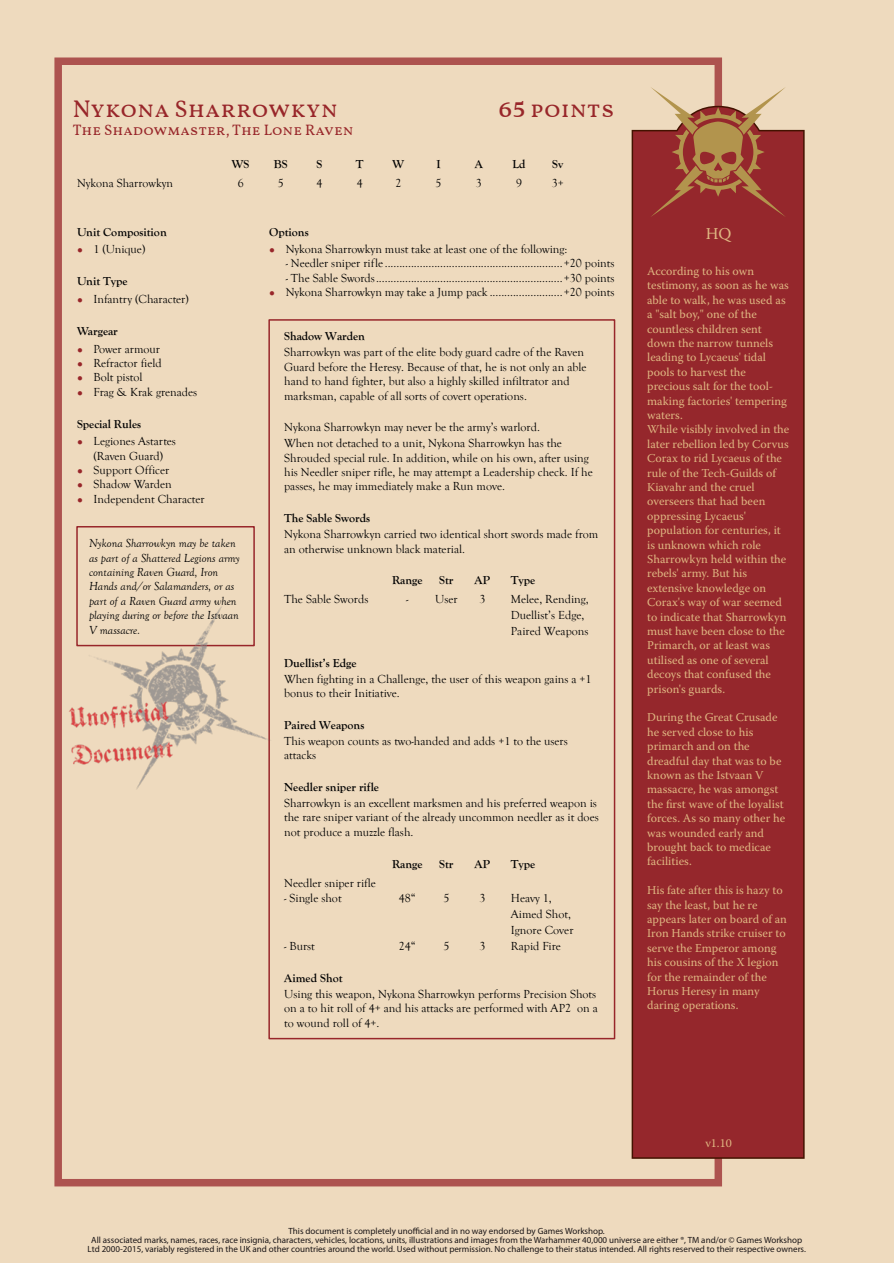
<style>
.page{position:relative;width:894px;height:1263px;background:#fff}
.page>*{position:absolute;margin:0;border:0;box-sizing:border-box;transform-origin:0 0}
.t1{font:24px "Vollkorn SC";color:#98262a}
.t2{font:16.5px "Warnock Pro";color:#dfb681}
.t3{font:15px "Vollkorn SC";color:#98262a}
.t4{font:12px/14.4px "Goudy Old Style T";color:#000}
.t5{font:12px/14.4px "Warnock Pro";color:#dfb681}
.t6{font:italic 12px/14.4px "Goudy Old Style T";color:#000}
.t7{font:700 12px "Goudy Old Style T";color:#000}
.t8{font:9px/9px "Myriad Pro";color:#1b1617;text-align:center}
.s1{font-size:28.5px}
.s2{font-family:"Times New Roman";font-size:9.75px;color:#98262a}
</style>
<div class="page">
<div style="left:0;top:0;width:893px;height:1263px;background:#eedabe"></div>
<div style="left:54px;top:58px;width:667px;height:1128px;border:8px solid #98262a"></div>
<div style="left:631px;top:129px;width:173px;height:1030px;background:#95272c"></div>
<svg style="left:650px;top:87px;width:135px;height:130px"></svg>
<div style="left:76px;top:526px;width:179px;height:120px;border:2px solid #98262a"></div>
<div style="left:268px;top:319px;width:347px;height:720px;border:2px solid #98262a"></div>
<img style="left:69px;top:606px;width:202px;height:184px">
<h1 class="t1" style="left:73px;top:94px;width:267px">Nykona Sharrowkyn</h1>
<p class="t3" style="left:73px;top:121px;width:282px">The Shadowmaster, The Lone Raven</p>
<p class="t7" style="left:232px;top:157px;width:19px">WS</p>
<p class="t7" style="left:274px;top:157px;width:15px">BS</p>
<p class="t7" style="left:316px;top:157px;width:7px">S</p>
<p class="t7" style="left:356px;top:157px;width:9px">T</p>
<p class="t7" style="left:392px;top:157px;width:13px">W</p>
<p class="t7" style="left:436px;top:157px;width:6px">I</p>
<p class="t7" style="left:474px;top:157px;width:10px">A</p>
<p class="t7" style="left:512px;top:157px;width:15px">Ld</p>
<p class="t7" style="left:552px;top:157px;width:12px">Sv</p>
<p class="t4" style="left:77px;top:175px;width:97px">Nykona Sharrowkyn</p>
<p class="t4" style="left:238px;top:175px;width:7px">6</p>
<p class="t4" style="left:278px;top:175px;width:7px">5</p>
<p class="t4" style="left:316px;top:175px;width:7px">4</p>
<p class="t4" style="left:356px;top:175px;width:7px">4</p>
<p class="t4" style="left:395px;top:175px;width:7px">2</p>
<p class="t4" style="left:435px;top:175px;width:7px">5</p>
<p class="t4" style="left:475px;top:175px;width:7px">3</p>
<p class="t4" style="left:516px;top:175px;width:7px">9</p>
<p class="t4" style="left:551px;top:175px;width:13px">3+</p>
<h1 class="t1" style="left:498px;top:94px;width:117px"><span class="s1">65</span> points</h1>
<p class="t7" style="left:77px;top:225px;width:91px">Unit Composition</p>
<p class="t4" style="left:77px;top:242px;width:70px"><span class="s2">●</span> 1 (Unique)</p>
<p class="t7" style="left:77px;top:275px;width:52px">Unit Type</p>
<p class="t4" style="left:77px;top:292px;width:113px"><span class="s2">●</span> Infantry (Character)</p>
<p class="t7" style="left:77px;top:325px;width:42px">Wargear</p>
<p class="t4" style="left:77px;top:341px;width:84px"><span class="s2">●</span> Power armour</p>
<p class="t4" style="left:77px;top:356px;width:86px"><span class="s2">●</span> Refractor field</p>
<p class="t4" style="left:77px;top:370px;width:67px"><span class="s2">●</span> Bolt pistol</p>
<p class="t4" style="left:77px;top:384px;width:122px"><span class="s2">●</span> Frag &amp; Krak grenades</p>
<p class="t7" style="left:77px;top:417px;width:66px">Special Rules</p>
<p class="t4" style="left:77px;top:434px;width:100px;text-align:center"><span class="s2">●</span> Legiones Astartes (Raven Guard)</p>
<p class="t4" style="left:77px;top:463px;width:94px"><span class="s2">●</span> Support Officer</p>
<p class="t4" style="left:77px;top:477px;width:96px"><span class="s2">●</span> Shadow Warden</p>
<p class="t4" style="left:77px;top:492px;width:129px"><span class="s2">●</span> Independent Character</p>
<p class="t6" style="left:89px;top:536px;width:152px">Nykona Sharrowkyn may be taken as part of a Shattered Legions army containing Raven Guard, Iron<br>Hands and/or Salamanders, or as part of a Raven Guard army when playing during or before the Istvaan<br>V massacre.</p>
<p class="t7" style="left:269px;top:225px;width:41px">Options</p>
<p class="t4" style="left:269px;top:242px;width:300px"><span class="s2">●</span> Nykona Sharrowkyn must take at least one of the following:</p>
<p class="t4" style="left:285px;top:256px;width:330px">- Needler sniper rifle .............................................................+20 points</p>
<p class="t4" style="left:285px;top:270px;width:330px">- The Sable Swords................................................................+30 points</p>
<p class="t4" style="left:269px;top:285px;width:347px"><span class="s2">●</span> Nykona Sharrowkyn may take a Jump pack .........................+20 points</p>
<p class="t7" style="left:284px;top:330px;width:82px">Shadow Warden</p>
<p class="t4" style="left:284px;top:345px;width:304px">Sharrowkyn was part of the elite body guard cadre of the Raven Guard before the Heresy. Because of that, he is not only an able hand to hand fighter, but also a highly skilled infiltrator and marksman, capable of all sorts of covert operations.</p>
<p class="t4" style="left:284px;top:419px;width:279px;line-height:15.9px">Nykona Sharrowkyn may never be the army’s warlord.<br>When not detached to a unit, Nykona Sharrowkyn has the</p>
<p class="t4" style="left:284px;top:450px;width:310px">Shrouded special rule. In addition, while on his own, after using his Needler sniper rifle, he may attempt a Leadership check. If he passes, he may immediately make a Run move.</p>
<p class="t7" style="left:284px;top:511px;width:87px">The Sable Swords</p>
<p class="t4" style="left:284px;top:527px;width:315px">Nykona Sharrowkyn carried two identical short swords made from an otherwise unknown black material.</p>
<p class="t7" style="left:392px;top:574px;width:32px">Range</p>
<p class="t7" style="left:439px;top:574px;width:16px">Str</p>
<p class="t7" style="left:474px;top:574px;width:17px">AP</p>
<p class="t7" style="left:510px;top:574px;width:26px">Type</p>
<p class="t4" style="left:284px;top:592px;width:86px">The Sable Swords</p>
<p class="t4" style="left:406px;top:592px;width:53px">- User</p>
<p class="t4" style="left:479px;top:592px;width:7px">3</p>
<p class="t4" style="left:510px;top:591px;width:79px;line-height:15.9px">Melee, Rending,<br>Duellist’s Edge,<br>Paired Weapons</p>
<p class="t7" style="left:284px;top:656px;width:74px">Duellist’s Edge</p>
<p class="t4" style="left:284px;top:672px;width:309px">When fighting in a Challenge, the user of this weapon gains a +1 bonus to their Initiative.</p>
<p class="t7" style="left:284px;top:718px;width:82px">Paired Weapons</p>
<p class="t4" style="left:284px;top:734px;width:285px">This weapon counts as two-handed and adds +1 to the users attacks</p>
<p class="t7" style="left:284px;top:780px;width:96px">Needler sniper rifle</p>
<p class="t4" style="left:284px;top:796px;width:316px">Sharrowkyn is an excellent marksmen and his preferred weapon is the rare sniper variant of the already uncommon needler as it does not produce a muzzle flash.</p>
<p class="t7" style="left:392px;top:857px;width:32px">Range</p>
<p class="t7" style="left:439px;top:857px;width:16px">Str</p>
<p class="t7" style="left:474px;top:857px;width:17px">AP</p>
<p class="t7" style="left:510px;top:857px;width:26px">Type</p>
<p class="t4" style="left:284px;top:875px;width:93px">Needler sniper rifle</p>
<p class="t4" style="left:284px;top:891px;width:59px">- Single shot</p>
<p class="t4" style="left:398px;top:891px;width:18px">48“</p>
<p class="t4" style="left:443px;top:891px;width:7px">5</p>
<p class="t4" style="left:479px;top:891px;width:7px">3</p>
<p class="t4" style="left:510px;top:890px;width:64px;line-height:15.9px">Heavy 1,<br>Aimed Shot,<br>Ignore Cover</p>
<p class="t4" style="left:284px;top:939px;width:32px">- Burst</p>
<p class="t4" style="left:398px;top:939px;width:18px">24“</p>
<p class="t4" style="left:443px;top:939px;width:7px">5</p>
<p class="t4" style="left:479px;top:939px;width:7px">3</p>
<p class="t4" style="left:510px;top:939px;width:52px">Rapid Fire</p>
<p class="t7" style="left:284px;top:971px;width:60px">Aimed Shot</p>
<p class="t4" style="left:284px;top:987px;width:315px">Using this weapon, Nykona Sharrowkyn performs Precision Shots on a to hit roll of 4+ and his attacks are performed with AP2 on a to wound roll of 4+.</p>
<h2 class="t2" style="left:705px;top:227px;width:27px">HQ</h2>
<p class="t5" style="left:647px;top:265px;width:144px">According to his own testimony, as soon as he was able to walk, he was used as a "salt boy," one of the countless children sent down the narrow tunnels leading to Lycaeus' tidal pools to harvest the precious salt for the tool&shy;making factories' tempering waters.<br>While visibly involved in the later rebellion led by Corvus<br>Corax to rid Lycaeus of the rule of the Tech-Guilds of<br>Kiavahr and the cruel overseers that had been oppressing Lycaeus' population for centuries, it is unknown which role<br>Sharrowkyn held within the rebels' army. But his extensive knowledge on<br>Corax's way of war seemed to indicate that Sharrowkyn must have been close to the<br>Primarch, or at least was utilised as one of several decoys that confused the prison's guards.</p>
<p class="t5" style="left:647px;top:711px;width:139px">During the Great Crusade he served close to his primarch and on the dreadful day that was to be known as the Istvaan V massacre, he was amongst the first wave of the loyalist forces. As so many other he was wounded early and brought back to medicae facilities.</p>
<p class="t5" style="left:647px;top:884px;width:141px">His fate after this is hazy to say the least, but he re appears later on board of an<br>Iron Hands strike cruiser to serve the Emperor among his cousins of the X legion for the remainder of the<br>Horus Heresy in many daring operations.</p>
<p class="t5" style="left:705px;top:1137px;width:28px">v1.10</p>
<p class="t8" style="left:87px;top:1228px;width:719px">This document is completely unofficial and in no way endorsed by Games Workshop.<br>All associated marks, names, races, race insignia, characters, vehicles, locations, units, illustrations and images from the Warhammer 40,000 universe are either ®, TM and/or © Games Workshop<br>Ltd 2000-2015, variably registered in the UK and other countries around the world. Used without permission. No challenge to their status intended. All rights reserved to their respective owners.</p>
</div>
